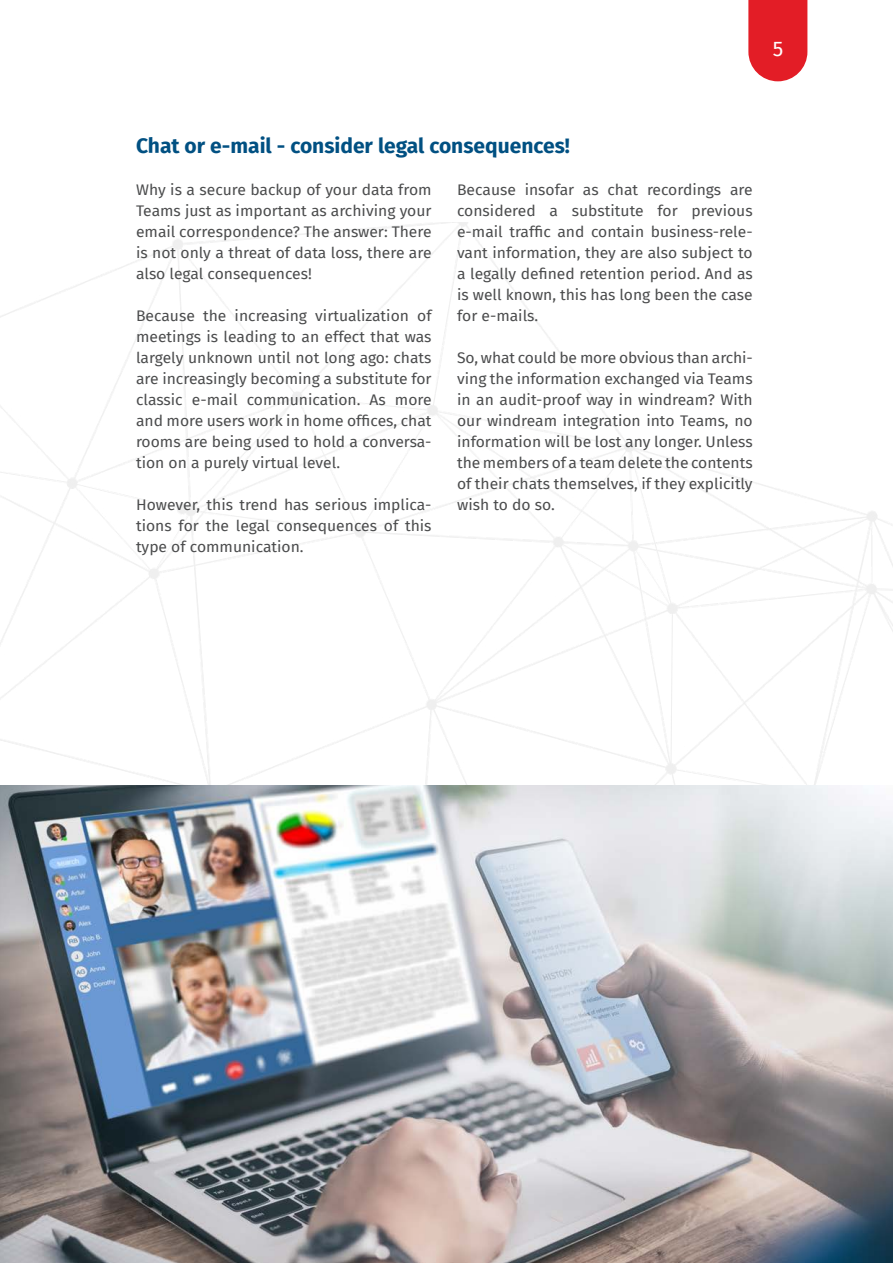
<style>
.page{position:relative;width:893px;height:1263px;background:#fff}
.page>*{position:absolute;margin:0;border:0;box-sizing:border-box;transform-origin:0 0}
.Überschrift_1{font:700 21px "Fira Sans";color:#015082}
.t1{font:21px "Fira Sans";color:#fff}
.Fließext{font:15px/21px "Fira Sans";color:#4b4c4d;text-align:justify;scale:1.04 1}
</style>
<div class="page">
<img style="left:0;top:785px;width:893px;height:478px">
<svg style="left:748px;top:0;width:59px;height:81px"></svg>
<h1 class="t1" style="left:773px;top:33px;width:12px">5</h1>
<p class="Überschrift_1" style="left:136px;top:128px;width:435px">Chat or e-mail - consider legal consequences!</p>
<p class="Fließext" style="left:136px;top:179px;width:286px">Why is a secure backup of your data from Teams just as important as archiving your email correspondence? The answer: There is not only a threat of data loss, there are also legal consequences!</p>
<p class="Fließext" style="left:136px;top:305px;width:286px">Because the increasing virtualization of meetings is leading to an effect that was largely unknown until not long ago: chats are increasingly becoming a substitute for classic e-mail communication. As more and more users work in home offices, chat rooms are being used to hold a conversa&shy;tion on a purely virtual level.</p>
<p class="Fließext" style="left:136px;top:494px;width:286px">However, this trend has serious implica&shy;tions for the legal consequences of this type of communication.</p>
<p class="Fließext" style="left:457px;top:179px;width:286px">Because insofar as chat recordings are considered a substitute for previous e-mail traffic and contain business-rele&shy;vant information, they are also subject to a legally defined retention period. And as is well known, this has long been the case for e-mails.</p>
<p class="Fließext" style="left:457px;top:347px;width:286px">So, what could be more obvious than archi&shy;ving the information exchanged via Teams in an audit-proof way in windream? With our windream integration into Teams, no information will be lost any longer. Unless the members of a team delete the contents of their chats themselves, if they explicitly wish to do so.</p>
</div>
